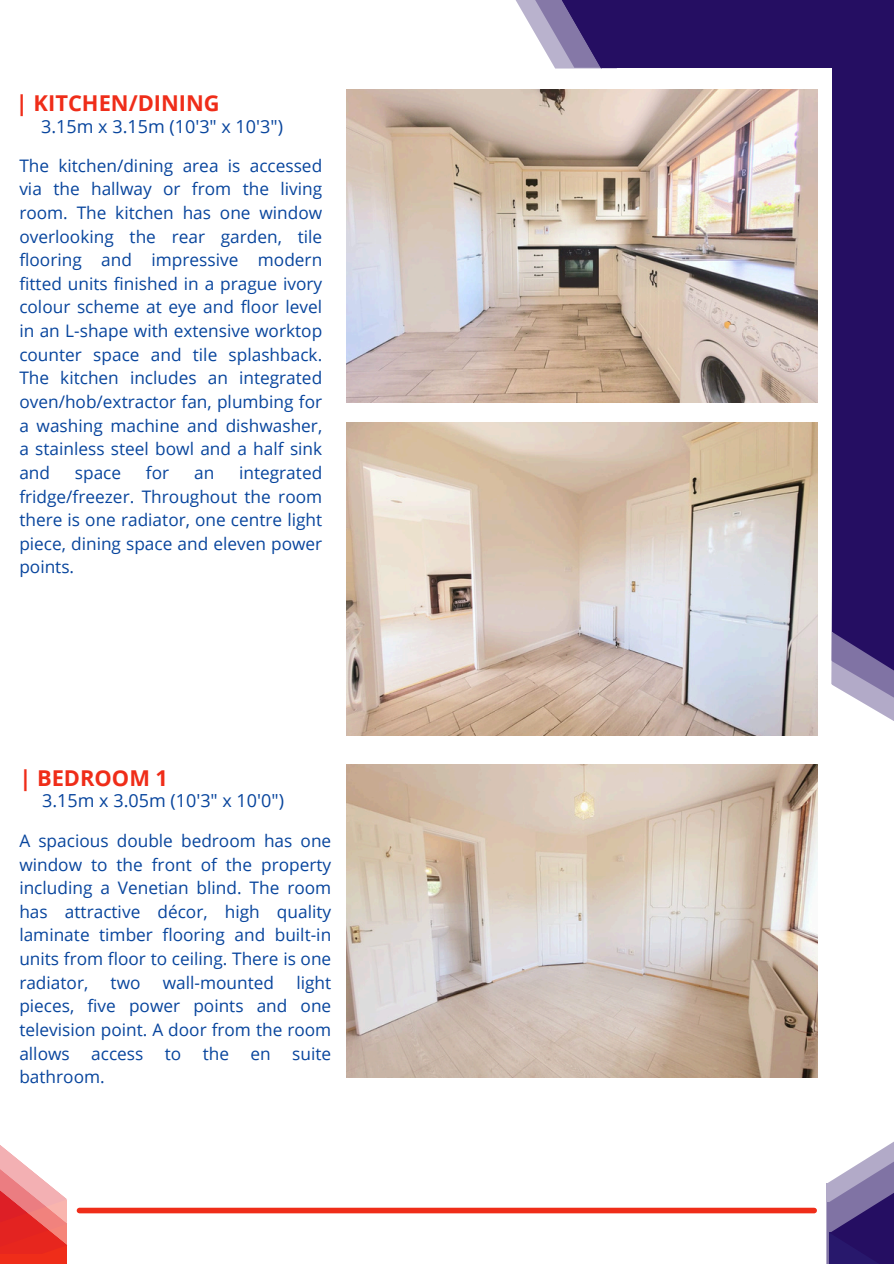
<style>
.page{position:relative;width:894px;height:1264px;background:#fff}
.page>*{position:absolute;margin:0;border:0;box-sizing:border-box;transform-origin:0 0}
.t1{font:700 21.9px "Open Sans";color:#ef2d19}
.t2{font:18px "Open Sans";color:#08459d}
.t3{font:17.25px/23.7px "Open Sans";color:#08459d;text-align:justify}
</style>
<div class="page">
<svg style="left:515px;top:0;width:13px;height:21px"></svg>
<svg style="left:528px;top:0;width:27px;height:68px;fill:#b9b2cd"></svg>
<div style="left:602px;top:0;width:291px;height:68px;background:#250e62"></div>
<svg style="left:831px;top:585px;width:62px;height:136px"></svg>
<div style="left:832px;top:0;width:61px;height:631px;background:#250e62"></div>
<svg style="left:832px;top:631px;width:61px;height:60px;background:#6c5d95"></svg>
<svg style="left:555px;top:0;width:62px;height:69px"></svg>
<div style="left:826px;top:1202px;width:67px;height:61px;background:#28186c"></div>
<svg style="left:826px;top:1142px;width:67px;height:113px"></svg>
<svg style="left:0;top:1145px;width:67px;height:118px"></svg>
<div style="left:79px;top:1207px;width:735px;height:6px;background:#ef2d19"></div>
<img style="left:346px;top:89px;width:470px;height:313px">
<img style="left:346px;top:423px;width:470px;height:312px">
<img style="left:346px;top:764px;width:470px;height:313px">
<h1 class="t1" style="left:16px;top:87px;width:205px">| KITCHEN/DINING</h1>
<p class="t2" style="left:41px;top:114px;width:243px">3.15m x 3.15m (10'3" x 10'3")</p>
<p class="t3" style="left:19px;top:153px;width:304px">The kitchen/dining area is accessed via the hallway or from the living room. The kitchen has one window overlooking the rear garden, tile flooring and impressive modern fitted units finished in a prague ivory colour scheme at eye and floor level in an L-shape with extensive worktop counter space and tile splashback.<br>The kitchen includes an integrated oven/hob/extractor fan, plumbing for a washing machine and dishwasher, a stainless steel bowl and a half sink and</p>
<p class="t3" style="left:75px;top:460px;width:48px">space</p>
<p class="t3" style="left:146px;top:460px;width:25px">for</p>
<p class="t3" style="left:194px;top:460px;width:22px">an</p>
<p class="t3" style="left:19px;top:460px;width:304px;text-indent:220px">integrated fridge/freezer. Throughout the room there is one radiator, one centre light piece, dining space and eleven power points.</p>
<p class="t1" style="left:19px;top:762px;width:150px">| BEDROOM 1</p>
<p class="t2" style="left:42px;top:787px;width:243px">3.15m x 3.05m (10'3" x 10'0")</p>
<p class="t3" style="left:19px;top:828px;width:313px">A spacious double bedroom has one window to the front of the property including a Venetian blind. The room has attractive décor, high quality laminate timber flooring and built-in units from floor to ceiling. There is one radiator,</p>
<p class="t3" style="left:19px;top:970px;width:313px;text-indent:277px">light pieces, five power points and one television point. A door from the room allows access to the en suite bathroom.</p>
<p class="t3" style="left:111px;top:970px;width:31px">two</p>
<p class="t3" style="left:163px;top:970px;width:113px">wall-mounted</p>
</div>
